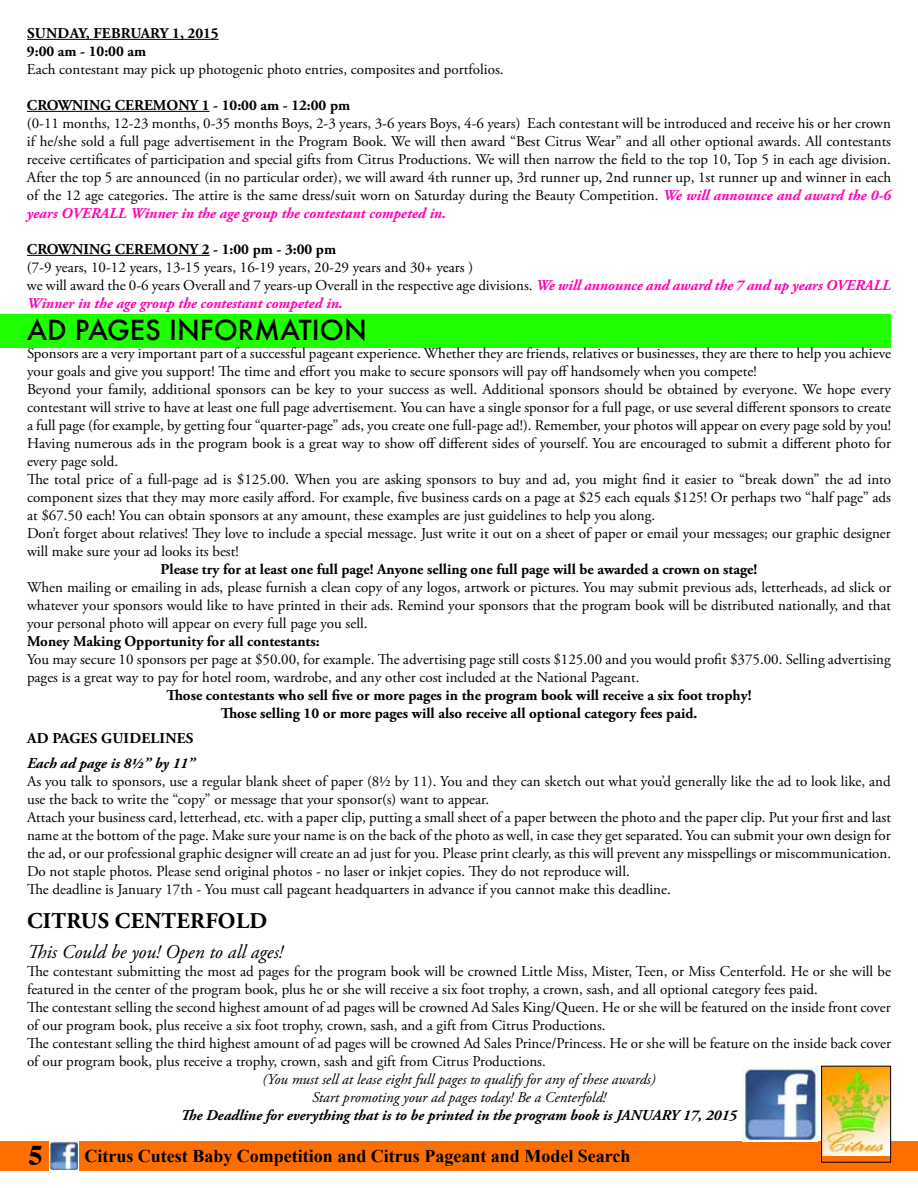
<style>
.page{position:relative;width:918px;height:1188px;background:#fff}
.page>*{position:absolute;margin:0;border:0;box-sizing:border-box;transform-origin:0 0}
.t1{font:700 28.5px "Times";color:#000}
.t2{font:500 27px "Futura";color:#000}
.t3{font:700 22.5px "Adobe Garamond Pro";color:#000}
.t4{font:italic 19.5px "Adobe Garamond Pro";color:#000}
.t5{font:700 18px "Times New Roman";color:#000}
.t6{font:15px/18px "Adobe Garamond Pro";color:#000}
.t7{font:700 15px/18px "Adobe Garamond Pro";color:#000;text-align:center}
.t8{font:italic 15px/18px "Adobe Garamond Pro";color:#000;text-align:center}
.t9{font:italic 700 15px "Adobe Garamond Pro";color:#000}
.s1{font-weight:700;font-style:italic;color:#ff01b4}
</style>
<div class="page">
<div style="left:0;top:1142px;width:918px;height:28px;background:#ff6f00"></div>
<img style="left:50px;top:1142px;width:28px;height:28px">
<div style="left:0;top:315px;width:891px;height:32px;background:#1eff01"></div>
<hr style="left:27px;top:39px;width:192px;height:1px;background:#000">
<hr style="left:27px;top:111px;width:183px;height:1px;background:#000">
<hr style="left:27px;top:255px;width:183px;height:1px;background:#000">
<img style="left:742px;top:1066px;width:76px;height:76px">
<img style="left:823px;top:1068px;width:66px;height:88px">
<div style="left:821px;top:1066px;width:70px;height:97px;border:1px solid #000"></div>
<p class="t7" style="left:27px;top:24px;width:20px">Sunday</p>
<p class="t7" style="left:86px;top:24px;width:27px">, February</p>
<p class="t7" style="left:172px;top:24px;width:48px">1, 2015</p>
<p class="t7" style="left:27px;top:42px;width:121px">9:00 am - 10:00 am</p>
<p class="t6" style="left:27px;top:61px;width:478px">Each contestant may pick up photogenic photo entries, composites and portfolios.</p>
<p class="t7" style="left:27px;top:96px;width:325px">CROWNING CEREMONY 1 - 10:00 am - 12:00 pm</p>
<p class="t6" style="left:27px;top:115px;width:866px;text-align:justify">(0-11 months, 12-23 months, 0-35 months Boys, 2-3 years, 3-6 years Boys, 4-6 years) Each contestant will be introduced and receive his or her crown if he/she sold a full page advertisement in the Program Book. We will then award “Best Citrus Wear” and all other optional awards. All contestants receive certificates of participation and special gifts from Citrus Productions. We will then narrow the field to the top 10, Top 5 in each age division.<br>After the top 5 are announced (in no particular order), we will award 4th runner up, 3rd runner up, 2nd runner up, 1st runner up and winner in each of the 12 age categories. The attire is the same dress/suit worn on Saturday during the Beauty Competition. <span class="s1">We will announce and award the 0-6 years OVERALL Winner in the age group the contestant competed in.</span></p>
<p class="t7" style="left:27px;top:240px;width:311px">CROWNING CEREMONY 2 - 1:00 pm - 3:00 pm</p>
<p class="t6" style="left:27px;top:259px;width:866px">(7-9 years, 10-12 years, 13-15 years, 16-19 years, 20-29 years and 30+ years )<br>we will award the 0-6 years Overall and 7 years-up Overall in the respective age divisions. <span class="s1">We will announce and award the 7 and up years OVERALL<br>Winner in the age group the contestant competed in.</span></p>
<h2 class="t2" style="left:27px;top:312px;width:336px">AD PAGES IN FORMATION</h2>
<p class="t6" style="left:27px;top:345px;width:866px">Sponsors are a very important part of a successful pageant experience. Whether they are friends, relatives or businesses, they are there to help you achieve your goals and give you support! The time and effort you make to secure sponsors will pay off handsomely when you compete!<br>Beyond your family, additional sponsors can be key to your success as well. Additional sponsors should be obtained by everyone. We hope every contestant will strive to have at least one full page advertisement. You can have a single sponsor for a full page, or use several different sponsors to create a full page (for example, by getting four “quarter-page” ads, you create one full-page ad!). Remember, your photos will appear on every page sold by you!<br>Having numerous ads in the program book is a great way to show off different sides of yourself. You are encouraged to submit a different photo for every page sold.<br>The total price of a full-page ad is $125.00. When you are asking sponsors to buy and ad, you might find it easier to “break down” the ad into component sizes that they may more easily afford. For example, five business cards on a page at $25 each equals $125! Or perhaps two “half page” ads at $67.50 each! You can obtain sponsors at any amount, these examples are just guidelines to help you along.<br>Don’t forget about relatives! They love to include a special message. Just write it out on a sheet of paper or email your messages; our graphic designer will make sure your ad looks its best!</p>
<p class="t7" style="left:161px;top:561px;width:598px">Please try for at least one full page! Anyone selling one full page will be awarded a crown on stage!</p>
<p class="t6" style="left:27px;top:579px;width:866px;text-align:justify">When mailing or emailing in ads, please furnish a clean copy of any logos, artwork or pictures. You may submit previous ads, letterheads, ad slick or whatever your sponsors would like to have printed in their ads. Remind your sponsors that the program book will be distributed nationally, and that your personal photo will appear on every full page you sell.</p>
<p class="t7" style="left:27px;top:633px;width:294px">Money Making Opportunity for all contestants:</p>
<p class="t6" style="left:27px;top:651px;width:865px">You may secure 10 sponsors per page at $50.00, for example. The advertising page still costs $125.00 and you would profit $375.00. Selling advertising pages is a great way to pay for hotel room, wardrobe, and any other cost included at the National Pageant.</p>
<p class="t7" style="left:166px;top:687px;width:587px">Those contestants who sell five or more pages in the program book will receive a six foot trophy!<br>Those selling 10 or more pages will also receive all optional category fees paid.</p>
<p class="t7" style="left:27px;top:730px;width:36px">Ad pages</p>
<p class="t7" style="left:101px;top:730px;width:11px">guidelines</p>
<p class="t9" style="left:27px;top:754px;width:170px">Each ad page is 8½” by 11”</p>
<p class="t6" style="left:27px;top:773px;width:866px">As you talk to sponsors, use a regular blank sheet of paper (8½ by 11). You and they can sketch out what you’d generally like the ad to look like, and use the back to write the “copy” or message that your sponsor(s) want to appear.<br>Attach your business card, letterhead, etc. with a paper clip, putting a small sheet of a paper between the photo and the paper clip. Put your first and last name at the bottom of the page. Make sure your name is on the back of the photo as well, in case they get separated. You can submit your own design for the ad, or our professional graphic designer will create an ad just for you. Please print clearly, as this will prevent any misspellings or miscommunication.<br>Do not staple photos. Please send original photos - no laser or inkjet copies. They do not reproduce will.<br>The deadline is January 17th - You must call pageant headquarters in advance if you cannot make this deadline.</p>
<h3 class="t3" style="left:27px;top:907px;width:30px">Citrus</h3>
<h3 class="t3" style="left:115px;top:907px;width:17px">centerfold</h3>
<h3 class="t4" style="left:27px;top:940px;width:257px">This Could be you! Open to all ages!</h3>
<p class="t6" style="left:27px;top:962px;width:866px">The contestant submitting the most ad pages for the program book will be crowned Little Miss, Mister, Teen, or Miss Centerfold. He or she will be featured in the center of the program book, plus he or she will receive a six foot trophy, a crown, sash, and all optional category fees paid.<br>The contestant selling the second highest amount of ad pages will be crowned Ad Sales King/Queen. He or she will be featured on the inside front cover of our program book, plus receive a six foot trophy, crown, sash, and a gift from Citrus Productions.<br>The contestant selling the third highest amount of ad pages will be crowned Ad Sales Prince/Princess. He or she will be feature on the inside back cover of our program book, plus receive a trophy, crown, sash and gift from Citrus Productions.</p>
<p class="t8" style="left:262px;top:1070px;width:395px">(You must sell at lease eight full pages to qualify for any of these awards)<br>Start promoting your ad pages today! Be a Centerfold!</p>
<p class="t9" style="left:181px;top:1106px;width:558px">The Deadline for everything that is to be printed in the program book is JANUARY 17, 2015</p>
<h1 class="t1" style="left:28px;top:1128px;width:16px">5</h1>
<p class="t5" style="left:84px;top:1143px;width:548px">Citrus Cutest Baby Competition and Citrus Pageant and Model Search</p>
</div>
